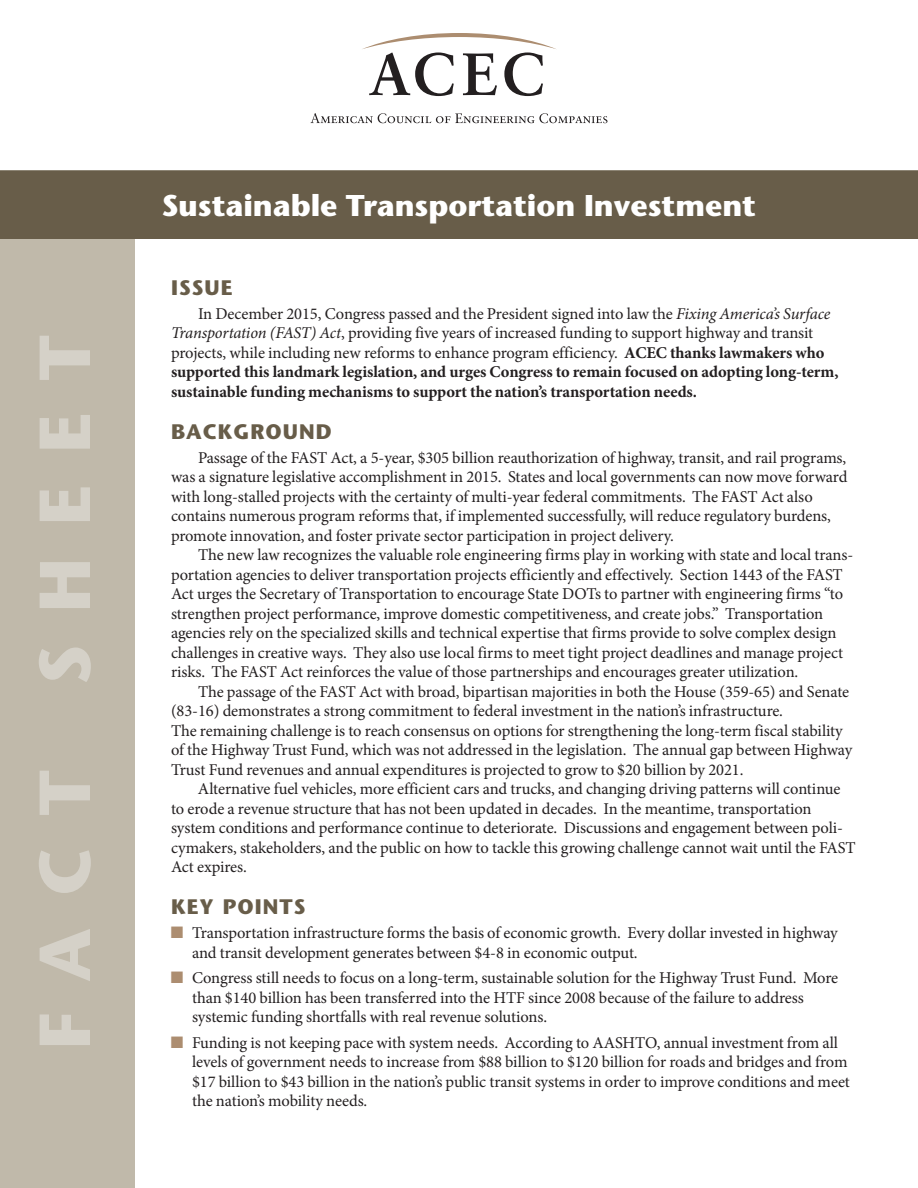
<style>
.page{position:relative;width:918px;height:1188px;background:#fff}
.page>*{position:absolute;margin:0;border:0;box-sizing:border-box;transform-origin:0 0}
.t1{font:700 72px "Stone Sans";letter-spacing:.45em;color:#d5d1c8}
.t2{font:700 30px "Stone Sans";color:#fff}
.t3{font:700 21px "Stone Sans";letter-spacing:.05em;color:#685d49}
.t4{font:16.5px/19.5px "Minion Pro";letter-spacing:-.005em;color:#231f20}
.s1{font-style:italic}
.s2{font-weight:700}
.s3{color:#ac8d70}
</style>
<div class="page">
<div style="left:0;top:228px;width:135px;height:960px;background:#c0b9aa"></div>
<div style="left:0;top:171px;width:918px;height:67px;background:#685d49"></div>
<svg style="left:362px;top:33px;width:194px;height:63px"></svg>
<svg style="left:311px;top:113px;width:297px;height:10px"></svg>
<hr style="left:0;top:170px;width:918px;height:2px;background:#685d49">
<h1 class="t1" style="left:22px;top:1049px;width:716px;rotate:-90deg">FACT SHEET</h1>
<h2 class="t2" style="left:162px;top:188px;width:596px">Sustainable Transportation Investment</h2>
<p class="t3" style="left:171px;top:275px;width:63px">ISSUE</p>
<p class="t4" style="left:171px;top:304px;width:669px;text-indent:27px">In December 2015, Congress passed and the President signed into law the <span class="s1">Fixing America’s Surface Transportation (FAST) Act</span>, providing five years of increased funding to support highway and transit projects, while including new reforms to enhance program efficiency. <span class="s2">ACEC thanks lawmakers who supported this landmark legislation, and urges Congress to remain focused on adopting long-term, sustainable funding mechanisms to support the nation’s transportation needs.</span></p>
<p class="t3" style="left:171px;top:419px;width:162px">BACKGROUND</p>
<p class="t4" style="left:171px;top:448px;width:678px;text-indent:27px">Passage of the FAST Act, a 5-year, $305 billion reauthorization of highway, transit, and rail programs, was a signature legislative accomplishment in 2015. States and local governments can now move forward with long-stalled projects with the certainty of multi-year federal commitments. The FAST Act also contains numerous program reforms that, if implemented successfully, will reduce regulatory burdens, promote innovation, and foster private sector participation in project delivery.</p>
<p class="t4" style="left:171px;top:545px;width:684px;text-indent:27px">The new law recognizes the valuable role engineering firms play in working with state and local trans&shy;portation agencies to deliver transportation projects efficiently and effectively. Section 1443 of the FAST Act urges the Secretary of Transportation to encourage State DOTs to partner with engineering firms “to strengthen project performance, improve domestic competitiveness, and create jobs.” Transportation agencies rely on the specialized skills and technical expertise that firms provide to solve complex design challenges in creative ways. They also use local firms to meet tight project deadlines and manage project risks. The FAST Act reinforces the value of those partnerships and encourages greater utilization.</p>
<p class="t4" style="left:171px;top:682px;width:683px;text-indent:27px">The passage of the FAST Act with broad, bipartisan majorities in both the House (359-65) and Senate (83-16) demonstrates a strong commitment to federal investment in the nation’s infrastructure.<br>The remaining challenge is to reach consensus on options for strengthening the long-term fiscal stability of the Highway Trust Fund, which was not addressed in the legislation. The annual gap between Highway Trust Fund revenues and annual expenditures is projected to grow to $20 billion by 2021.</p>
<p class="t4" style="left:171px;top:779px;width:686px;text-indent:27px">Alternative fuel vehicles, more efficient cars and trucks, and changing driving patterns will continue to erode a revenue structure that has not been updated in decades. In the meantime, transportation system conditions and performance continue to deteriorate. Discussions and engagement between poli&shy;cymakers, stakeholders, and the public on how to tackle this growing challenge cannot wait until the FAST Act expires.</p>
<p class="t3" style="left:171px;top:894px;width:136px">KEY POINTS</p>
<p class="t4" style="left:192px;top:923px;width:647px;text-indent:-21px"><span class="s3">■</span> Transportation infrastructure forms the basis of economic growth. Every dollar invested in highway and transit development generates between $4-8 in economic output.</p>
<p class="t4" style="left:192px;top:968px;width:648px;text-indent:-21px"><span class="s3">■</span> Congress still needs to focus on a long-term, sustainable solution for the Highway Trust Fund. More than $140 billion has been transferred into the HTF since 2008 because of the failure to address systemic funding shortfalls with real revenue solutions.</p>
<p class="t4" style="left:192px;top:1033px;width:660px;text-indent:-21px"><span class="s3">■</span> Funding is not keeping pace with system needs. According to AASHTO, annual investment from all levels of government needs to increase from $88 billion to $120 billion for roads and bridges and from $17 billion to $43 billion in the nation’s public transit systems in order to improve conditions and meet the nation’s mobility needs.</p>
</div>
